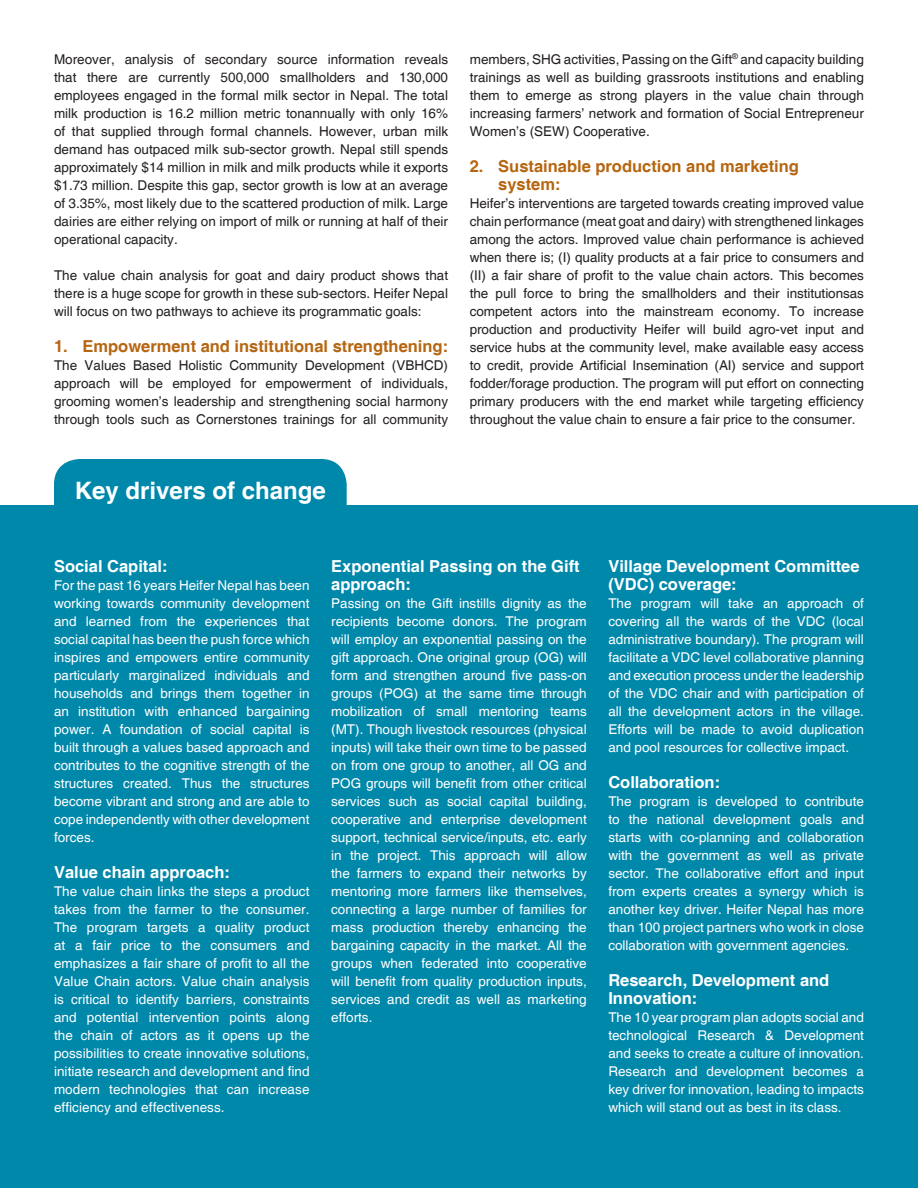
<style>
.page{position:relative;width:918px;height:1188px;background:#fff}
.page>*{position:absolute;margin:0;border:0;box-sizing:border-box;transform-origin:0 0}
.t1{font:700 24px "Helvetica";color:#fff}
.t2{font:700 16.5px/18px "Helvetica";color:#fff}
.t3{font:700 16.5px/18px "Helvetica";color:#b66611}
.t4{font:13.5px/18px "Helvetica";color:#fff;text-align:justify}
.t5{font:13.5px/18px "Helvetica";color:#231f20;text-align:justify}
</style>
<div class="page">
<div style="left:54px;top:459px;width:293px;height:46px;background:#0088ab"></div>
<div style="left:0;top:505px;width:918px;height:683px;background:#0088ab"></div>
<p class="t5" style="left:54px;top:50px;width:396px">Moreover, analysis of secondary source information reveals that there are currently 500,000 smallholders and 130,000 employees engaged in the formal milk sector in Nepal. The total milk production is 16.2 million metric tonannually with only 16% of that supplied through formal channels. However, urban milk demand has outpaced milk sub-sector growth. Nepal still spends approximately $14 million in milk and milk products while it exports $1.73 million. Despite this gap, sector growth is low at an average of 3.35%, most likely due to the scattered production of milk. Large dairies are either relying on import of milk or running at half of their operational capacity.</p>
<p class="t5" style="left:54px;top:266px;width:396px">The value chain analysis for goat and dairy product shows that there is a huge scope for growth in these sub-sectors. Heifer Nepal will focus on two pathways to achieve its programmatic goals:</p>
<p class="t3" style="left:54px;top:337px;width:396px">1. Empowerment and institutional strengthening:</p>
<p class="t5" style="left:54px;top:356px;width:396px">The Values Based Holistic Community Development (VBHCD) approach will be employed for empowerment of individuals, grooming women’s leadership and strengthening social harmony through tools such as Cornerstones trainings for all community</p>
<h1 class="t1" style="left:75px;top:476px;width:252px">Key drivers of change</h1>
<p class="t5" style="left:470px;top:50px;width:396px">members, SHG activities, Passing on the Gift<sup>®</sup> and capacity building trainings as well as building grassroots institutions and enabling them to emerge as strong players in the value chain through increasing farmers’ network and formation of Social Entrepreneur Women’s (SEW) Cooperative.</p>
<p class="t3" style="left:498px;top:157px;width:302px;text-indent:-29px">2. Sustainable production and marketing system:</p>
<p class="t5" style="left:470px;top:194px;width:396px">Heifer’s interventions are targeted towards creating improved value chain performance (meat goat and dairy) with strengthened linkages among the actors. Improved value chain performance is achieved when there is; (I) quality products at a fair price to consumers and (II) a fair share of profit to the value chain actors. This becomes the pull force to bring the smallholders and their institutionsas competent actors into the mainstream economy. To increase production and productivity Heifer will build agro-vet input and service hubs at the community level, make available easy access to credit, provide Artificial Insemination (AI) service and support fodder/forage production. The program will put effort on connecting primary producers with the end market while targeting efficiency throughout the value chain to ensure a fair price to the consumer.</p>
<p class="t2" style="left:54px;top:558px;width:115px">Social Capital:</p>
<p class="t4" style="left:54px;top:577px;width:257px">For the past 16 years Heifer Nepal has been working towards community development and learned from the experiences that social capital has been the push force which inspires and empowers entire community particularly marginalized individuals and households and brings them together in an institution with enhanced bargaining power. A foundation of social capital is built through a values based approach and contributes to the cognitive strength of the structures created. Thus the structures become vibrant and strong and are able to cope independently with other development forces.</p>
<p class="t2" style="left:54px;top:864px;width:178px">Value chain approach:</p>
<p class="t4" style="left:54px;top:883px;width:257px">The value chain links the steps a product takes from the farmer to the consumer.<br>The program targets a quality product at a fair price to the consumers and emphasizes a fair share of profit to all the Value Chain actors. Value chain analysis is critical to identify barriers, constraints and potential intervention points along the chain of actors as it opens up the possibilities to create innovative solutions, initiate research and development and find modern technologies that can increase efficiency and effectiveness.</p>
<p class="t2" style="left:331px;top:558px;width:250px">Exponential Passing on the Gift approach:</p>
<p class="t4" style="left:331px;top:595px;width:257px">Passing on the Gift instills dignity as the recipients become donors. The program will employ an exponential passing on the gift approach. One original group (OG) will form and strengthen around five pass-on groups (POG) at the same time through mobilization of small mentoring teams (MT). Though livestock resources (physical inputs) will take their own time to be passed on from one group to another, all OG and POG groups will benefit from other critical services such as social capital building, cooperative and enterprise development support, technical service/inputs, etc. early in the project. This approach will allow the farmers to expand their networks by mentoring more farmers like themselves, connecting a large number of families for mass production thereby enhancing the bargaining capacity in the market. All the groups when federated into cooperative will benefit from quality production inputs, services and credit as well as marketing efforts.</p>
<p class="t2" style="left:608px;top:558px;width:253px">Village Development Committee (VDC) coverage:</p>
<p class="t4" style="left:608px;top:595px;width:257px">The program will take an approach of covering all the wards of the VDC (local administrative boundary). The program will facilitate a VDC level collaborative planning and execution process under the leadership of the VDC chair and with participation of all the development actors in the village.<br>Efforts will be made to avoid duplication and pool resources for collective impact.</p>
<p class="t2" style="left:608px;top:774px;width:113px">Collaboration:</p>
<p class="t4" style="left:608px;top:793px;width:257px">The program is developed to contribute to the national development goals and starts with co-planning and collaboration with the government as well as private sector. The collaborative effort and input from experts creates a synergy which is another key driver. Heifer Nepal has more than 100 project partners who work in close collaboration with government agencies.</p>
<p class="t2" style="left:608px;top:972px;width:222px">Research, Development and<br>Innovation:</p>
<p class="t4" style="left:608px;top:1009px;width:257px">The 10 year program plan adopts social and technological Research &amp; Development and seeks to create a culture of innovation.<br>Research and development becomes a key driver for innovation, leading to impacts which will stand out as best in its class.</p>
</div>
